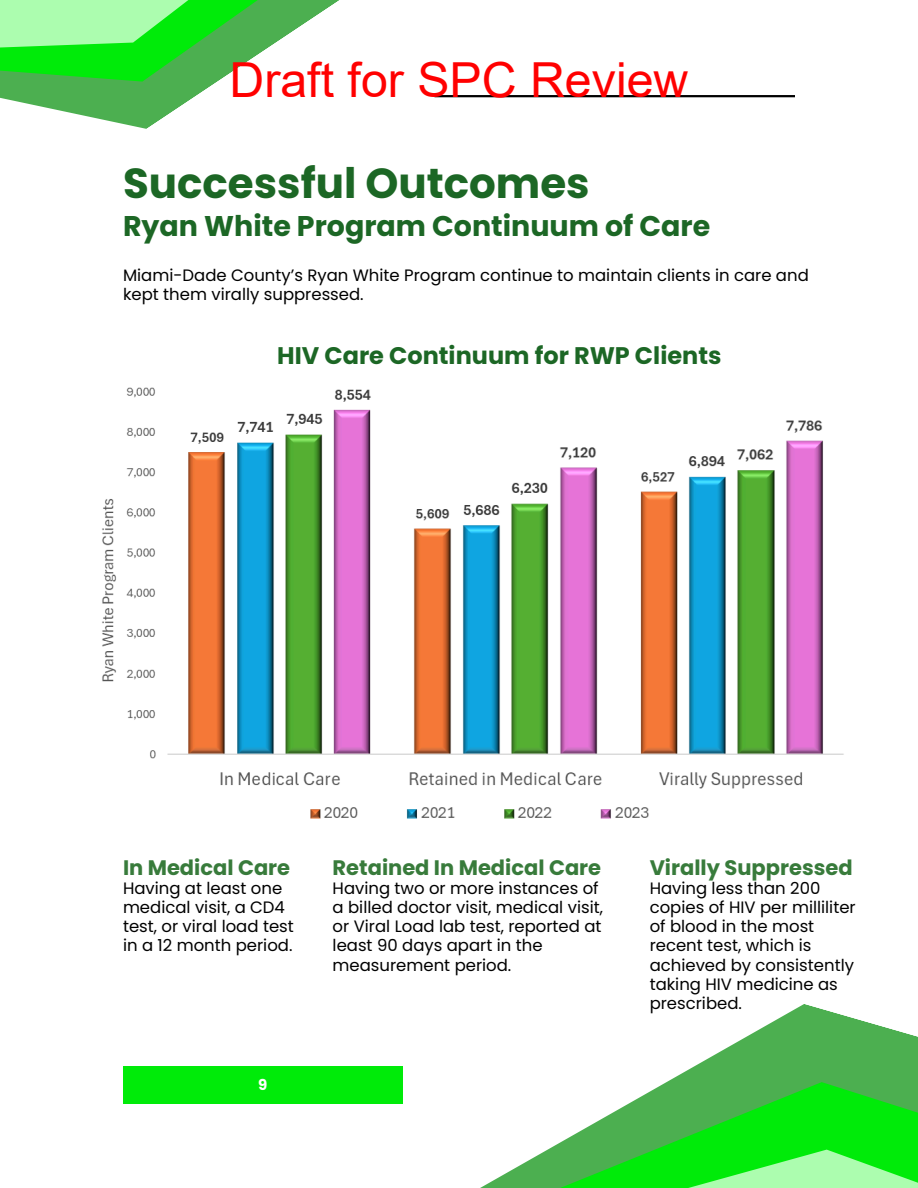
<style>
.page{position:relative;width:918px;height:1188px;background:#fff}
.page>*{position:absolute;margin:0;border:0;box-sizing:border-box;transform-origin:0 0}
.t1{font:48.3px "Arial";color:#f00}
.t2{font:700 42px "Poppins";color:#1c6725}
.t3{font:700 28.5px "Poppins";color:#1c6725}
.t4{font:700 24px "Poppins";color:#1c6725}
.t5{font:700 21px "Poppins";color:#387b3b}
.t6{font:16.5px/19.2px "Poppins";color:#000}
.t7{font:700 15px "Poppins";color:#fff}
</style>
<div class="page">
<svg style="left:0;top:0;width:494px;height:129px"></svg>
<hr style="left:435px;top:95px;width:360px;height:2px;background:#000">
<div style="left:123px;top:1066px;width:280px;height:38px;background:#00eb09"></div>
<svg style="left:480px;top:1016px;width:438px;height:172px"></svg>
<img style="left:102px;top:387px;width:742px;height:432px">
<h1 class="t1" style="left:230px;top:47px;width:460px">Draft for SPC Review</h1>
<p class="t2" style="left:123px;top:154px;width:468px">Successful Outcomes</p>
<p class="t3" style="left:123px;top:206px;width:589px">Ryan White Program Continuum of Care</p>
<p class="t6" style="left:123px;top:266px;width:687px">Miami-Dade County’s Ryan White Program continue to maintain clients in care and kept them virally suppressed.</p>
<p class="t4" style="left:277px;top:339px;width:446px">HIV Care Continuum for RWP Clients</p>
<p class="t5" style="left:123px;top:853px;width:169px">In Medical Care</p>
<p class="t6" style="left:123px;top:879px;width:172px">Having at least one medical visit, a CD4 test, or viral load test in a 12 month period.</p>
<p class="t5" style="left:333px;top:853px;width:270px">Retained In Medical Care</p>
<h2 class="t6" style="left:333px;top:879px;width:272px">Having two or more instances of a billed doctor visit, medical visit, or Viral Load lab test, reported at least 90 days apart in the measurement period.</h2>
<h1 class="t7" style="left:258px;top:1074px;width:11px">9</h1>
<p class="t5" style="left:650px;top:853px;width:204px">Virally Suppressed</p>
<p class="t6" style="left:650px;top:879px;width:208px">Having less than 200 copies of HIV per milliliter of blood in the most recent test, which is achieved by consistently taking HIV medicine as prescribed.</p>
</div>
